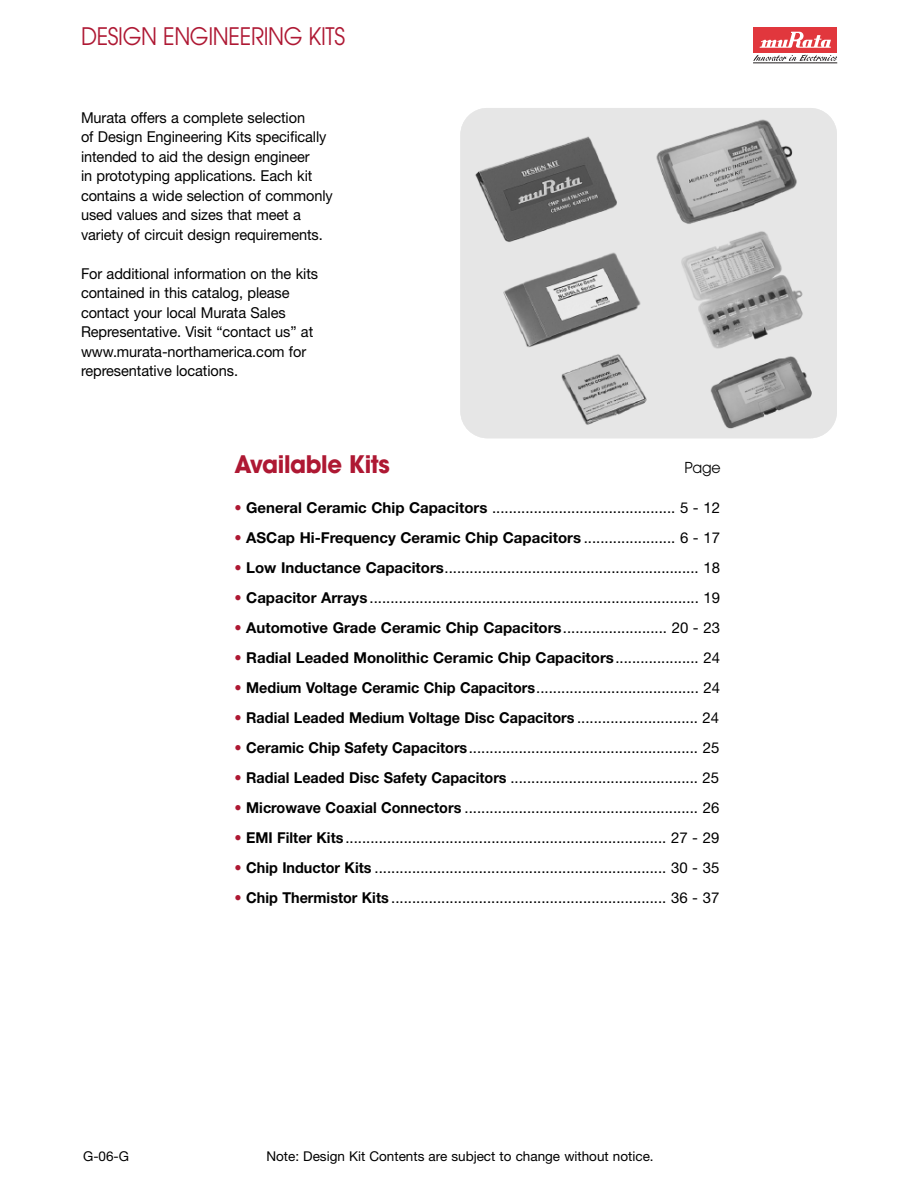
<style>
.page{position:relative;width:918px;height:1188px;background:#fff}
.page>*{position:absolute;margin:0;border:0;box-sizing:border-box;transform-origin:0 0}
.t1{font:24px "Avant Garde";letter-spacing:-.015em;color:#ae1833;scale:.9 1}
.t2{font:700 24px "Avant Garde";letter-spacing:-.02em;color:#ae1833;scale:.95 1}
.t3{font:15px/19.5px "Helvetica Neue";letter-spacing:-.005em;color:#000}
.t4{font:700 15px "Helvetica Neue";color:#000}
.t5{font:700 15px "Helvetica Neue";color:#000;scale:.96 1}
.t6{font:15px "Avant Garde";color:#000;scale:.95 1}
.t7{font:13.5px "Helvetica Neue";color:#000}
.s1{font-weight:700;color:#ae1833}
.s2{font-weight:700}
.s3{color:#ae1833}
.s4{font-weight:400}
</style>
<div class="page">
<div style="left:753px;top:27px;width:84px;height:26px;background:#e1373d"></div>
<svg style="left:760px;top:32px;width:71px;height:16px"></svg>
<svg style="left:753px;top:55px;width:84px;height:6px"></svg>
<hr style="left:753px;top:63px;width:84px;height:1px;background:#231f20">
<img style="left:460px;top:108px;width:377px;height:330px">
<h1 class="t1" style="left:81px;top:27px;width:295px">DESIGN ENGINEERING KITS</h1>
<p class="t3" style="left:81px;top:109px;width:253px">Murata offers a complete selection<br>of Design Engineering Kits specifically intended to aid the design engineer<br>in prototyping applications. Each kit contains a wide selection of commonly used values and sizes that meet a variety of circuit design requirements.</p>
<p class="t3" style="left:81px;top:265px;width:239px">For additional information on the kits contained in this catalog, please contact your local Murata Sales Representative. Visit “contact us” at www.murata-northamerica.com for representative locations.</p>
<h1 class="t2" style="left:235px;top:456px;width:165px">Available Kits</h1>
<p class="t6" style="left:685px;top:462px;width:39px">Page</p>
<p class="t3" style="left:235px;top:500px;width:487px"><span class="s1">•</span> <span class="s2">General Ceramic Chip Capacitors</span> ............................................ 5 - 12</p>
<p class="t4" style="left:235px;top:533px;width:487px"><span class="s3">•</span> ASCap Hi-Frequency Ceramic Chip Capacitors <span class="s4">...................... 6 - 17</span></p>
<p class="t3" style="left:235px;top:560px;width:487px"><span class="s1">•</span> <span class="s2">Low Inductance Capacitors</span>............................................................. 18</p>
<p class="t3" style="left:235px;top:590px;width:487px"><span class="s1">•</span> <span class="s2">Capacitor Arrays</span> ............................................................................... 19</p>
<p class="t4" style="left:235px;top:623px;width:487px"><span class="s3">•</span> Automotive Grade Ceramic Chip Capacitors<span class="s4">......................... 20 - 23</span></p>
<p class="t4" style="left:235px;top:653px;width:487px"><span class="s3">•</span> Radial Leaded Monolithic Ceramic Chip Capacitors<span class="s4">.................... 24</span></p>
<p class="t3" style="left:235px;top:680px;width:487px"><span class="s1">•</span> <span class="s2">Medium Voltage Ceramic Chip Capacitors</span>....................................... 24</p>
<p class="t5" style="left:235px;top:713px;width:506px"><span class="s3">•</span> Radial Leaded Medium Voltage Disc Capacitors <span class="s4">............................. 24</span></p>
<p class="t3" style="left:235px;top:740px;width:486px"><span class="s1">•</span> <span class="s2">Ceramic Chip Safety Capacitors</span>....................................................... 25</p>
<p class="t3" style="left:235px;top:770px;width:486px"><span class="s1">•</span> <span class="s2">Radial Leaded Disc Safety Capacitors</span> ............................................. 25</p>
<p class="t3" style="left:235px;top:800px;width:486px"><span class="s1">•</span> <span class="s2">Microwave Coaxial Connectors</span> ........................................................ 26</p>
<p class="t3" style="left:235px;top:830px;width:486px"><span class="s1">•</span> <span class="s2">EMI Filter Kits</span>............................................................................. 27 - 29</p>
<p class="t3" style="left:235px;top:860px;width:486px"><span class="s1">•</span> <span class="s2">Chip Inductor Kits</span> ...................................................................... 30 - 35</p>
<p class="t3" style="left:235px;top:890px;width:486px"><span class="s1">•</span> <span class="s2">Chip Thermistor Kits</span> .................................................................. 36 - 37</p>
<p class="t7" style="left:83px;top:1151px;width:48px">G-06-G</p>
<p class="t7" style="left:266px;top:1151px;width:389px">Note: Design Kit Contents are subject to change without notice.</p>
</div>
